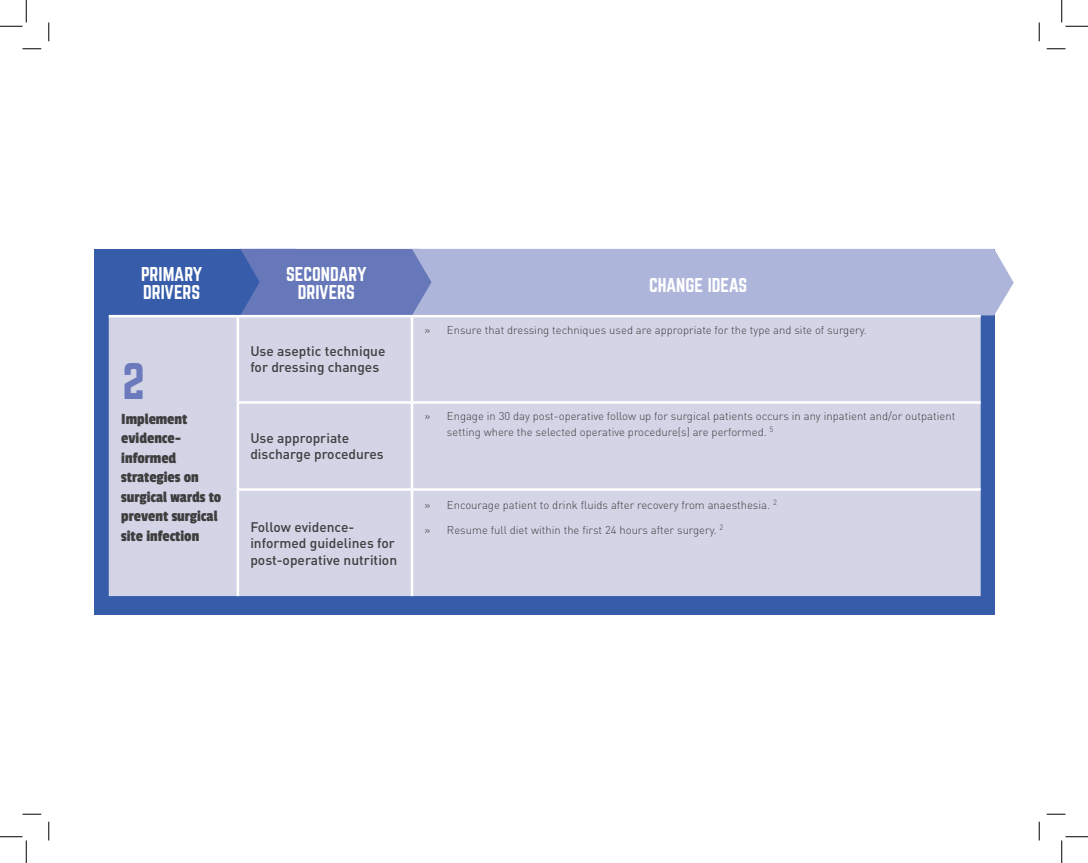
<style>
.page{position:relative;width:1088px;height:863px;background:#fff}
.page>*{position:absolute;margin:0;border:0;box-sizing:border-box;transform-origin:0 0}
.t1{font:45px "Norwester";color:#6b7abc}
.t2{font:17.5px/17.9px "Norwester";color:#fff}
.t3{font:16.25px/19.5px "Passion One";color:#3e3e3f}
.t4{font:500 13.75px/16.5px "DIN";color:#3e3e3f}
.t5{font:300 11.25px/15px "DIN";color:#3e3e3f}
</style>
<div class="page">
<div style="left:94px;top:249px;width:900px;height:365px;background:#365caa"></div>
<svg style="left:136px;top:249px;width:276px;height:66px"></svg>
<div style="left:412px;top:249px;width:601px;height:66px;background:#aeb5da"></div>
<div style="left:109px;top:317px;width:871px;height:279px;background:#d4d4e7"></div>
<hr style="left:236px;top:317px;width:3px;height:84px;background:#fff">
<hr style="left:411px;top:317px;width:2px;height:84px;background:#fff">
<hr style="left:236px;top:401px;width:176px;height:2px;background:#fff">
<hr style="left:236px;top:403px;width:3px;height:85px;background:#fff">
<hr style="left:412px;top:401px;width:568px;height:2px;background:#fff">
<hr style="left:411px;top:403px;width:2px;height:85px;background:#fff">
<hr style="left:236px;top:488px;width:176px;height:2px;background:#fff">
<hr style="left:236px;top:490px;width:3px;height:28px;background:#fff">
<hr style="left:412px;top:488px;width:568px;height:2px;background:#fff">
<hr style="left:411px;top:490px;width:2px;height:28px;background:#fff">
<hr style="left:236px;top:518px;width:3px;height:78px;background:#fff">
<hr style="left:411px;top:518px;width:2px;height:78px;background:#fff">
<hr style="left:109px;top:315px;width:129px;height:2px;background:#fff">
<hr style="left:238px;top:315px;width:174px;height:2px;background:#fff">
<hr style="left:412px;top:315px;width:568px;height:2px;background:#fff">
<svg style="left:22px;top:48px;width:19px;height:2px"></svg>
<svg style="left:1046px;top:48px;width:19px;height:2px"></svg>
<svg style="left:22px;top:813px;width:19px;height:2px"></svg>
<svg style="left:1046px;top:813px;width:19px;height:2px"></svg>
<svg style="left:48px;top:22px;width:2px;height:19px"></svg>
<svg style="left:48px;top:821px;width:2px;height:19px"></svg>
<svg style="left:1038px;top:22px;width:2px;height:19px"></svg>
<svg style="left:1038px;top:821px;width:2px;height:19px"></svg>
<svg style="left:0;top:0;width:27px;height:27px"></svg>
<svg style="left:0;top:836px;width:27px;height:26px"></svg>
<svg style="left:1061px;top:0;width:27px;height:27px"></svg>
<svg style="left:1061px;top:836px;width:27px;height:26px"></svg>
<p class="t2" style="left:141px;top:266px;width:63px">PRIMARY<br>DRIVERS</p>
<p class="t2" style="left:286px;top:266px;width:82px">SECONDARY</p>
<p class="t2" style="left:298px;top:284px;width:59px">DRIVERS</p>
<p class="t1" style="left:122px;top:360px;width:24px">2</p>
<p class="t3" style="left:121px;top:409px;width:102px">Implement evidence&shy;informed strategies on surgical wards to prevent surgical site infection</p>
<p class="t4" style="left:250px;top:342px;width:137px">Use aseptic technique for dressing changes</p>
<p class="t4" style="left:250px;top:429px;width:135px">Use appropriate discharge procedures</p>
<p class="t4" style="left:250px;top:518px;width:148px">Follow evidence&shy;informed guidelines for post-operative nutrition</p>
<p class="t2" style="left:649px;top:276px;width:100px">CHANGE IDEAS</p>
<p class="t5" style="left:424px;top:322px;width:444px">» Ensure that dressing techniques used are appropriate for the type and site of surgery.</p>
<p class="t5" style="left:447px;top:409px;width:510px;text-indent:-22px">» Engage in 30 day post-operative follow up for surgical patients occurs in any inpatient and/or outpatient setting where the selected operative procedure(s) are performed. <sup>5</sup></p>
<p class="t5" style="left:424px;top:497px;width:354px">» Encourage patient to drink fluids after recovery from anaesthesia. <sup>2</sup></p>
<p class="t5" style="left:424px;top:522px;width:300px">» Resume full diet within the first 24 hours after surgery. <sup>2</sup></p>
</div>
